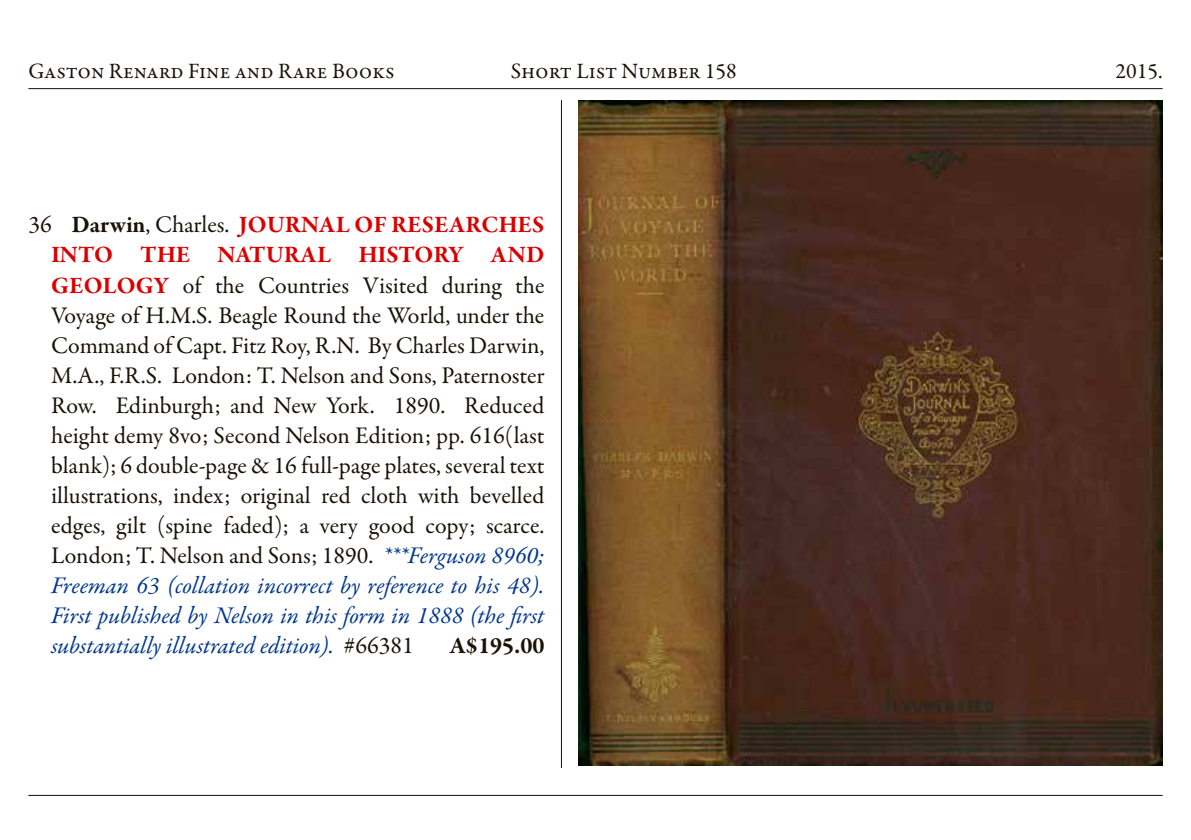
<style>
.page{position:relative;width:1191px;height:840px;background:#fff}
.page>*{position:absolute;margin:0;border:0;box-sizing:border-box;transform-origin:0 0}
.t1{font:24px/30px "Garamond Premr Pro";color:#1a1207;text-align:justify}
.t2{font:700 24px "Garamond Premr Pro";color:#1a1207}
.t3{font:22px "Garamond Premr Pro";color:#1a1207}
.s1{font-weight:700}
.s2{font-weight:700;color:#db0000}
.s3{font-style:italic;color:#003691}
</style>
<div class="page">
<hr style="left:28px;top:88px;width:1134px;height:1px;background:#1a1207">
<hr style="left:28px;top:794px;width:1134px;height:1px;background:#1a1207">
<hr style="left:561px;top:100px;width:1px;height:667px;background:#1a1207">
<img style="left:579px;top:100px;width:583px;height:665px">
<p class="t3" style="left:28px;top:57px;width:368px">Gaston Renard Fine and Rare Books</p>
<p class="t3" style="left:511px;top:57px;width:228px">Short List Number 158</p>
<p class="t3" style="left:1115px;top:57px;width:49px">2015.</p>
<p class="t1" style="left:51px;top:210px;width:495px;text-indent:-23px">36 <span class="s1">Darwin</span>, Charles. <span class="s2">JOURNAL OF RESEARCHES INTO THE NATURAL HISTORY AND GEOLOGY</span> of the Countries Visited during the Voyage of H.M.S. Beagle Round the World, under the Command of Capt. Fitz Roy, R.N. By Charles Darwin, M.A., F.R.S. London: T. Nelson and Sons, Paternoster Row. Edinburgh; and New York. 1890. Reduced height demy 8vo; Second Nelson Edition; pp. 616(last blank); 6 double-page &amp; 16 full-page plates, several text illustrations, index; original red cloth with bevelled edges, gilt (spine faded); a very good copy; scarce.<br>London; T. Nelson and Sons; 1890. <span class="s3">***Ferguson 8960; Freeman 63 (collation incorrect by reference to his 48).<br>First published by Nelson in this form in 1888 (the first substantially illustrated edition).</span> #66381</p>
<p class="t2" style="left:450px;top:630px;width:96px">A$195.00</p>
</div>
